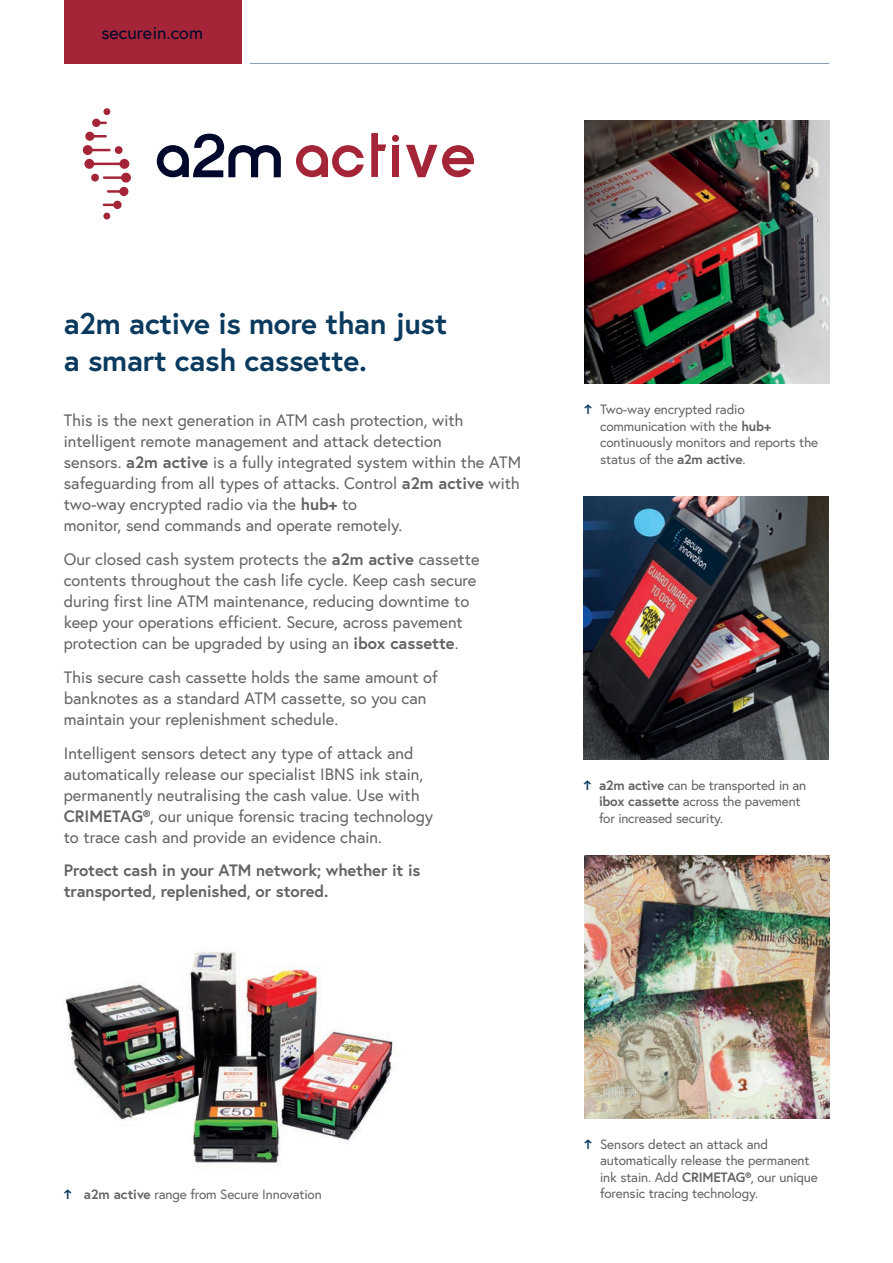
<style>
.page{position:relative;width:893px;height:1263px;background:#fff}
.page>*{position:absolute;margin:0;border:0;box-sizing:border-box;transform-origin:0 0}
.t1{font:700 30px/37.5px "Europa";letter-spacing:-.01em;color:#0a3a5e}
.t2{font:18px "Europa";color:#00092c}
.t3{font:16.5px/21px "Europa";color:#636366}
.t4{font:700 16.5px/21px "Europa";letter-spacing:-.005em;color:#636366}
.t5{font:13.5px/16.5px "Europa";letter-spacing:-.01em;color:#636366}
.s1{font-weight:700}
.s2{font-weight:700;color:#0a3a5e}
</style>
<div class="page">
<img style="left:62px;top:951px;width:334px;height:216px">
<hr style="left:250px;top:63px;width:579px;height:1px;background:#8699b4">
<img style="left:584px;top:121px;width:245px;height:263px">
<img style="left:583px;top:496px;width:245px;height:263px">
<img style="left:584px;top:855px;width:245px;height:264px">
<svg style="left:157px;top:134px;width:124px;height:43px"></svg>
<div style="left:103px;top:213px;width:7px;height:6px;background:#a52538;border-radius:50%"></div>
<div style="left:103px;top:108px;width:7px;height:7px;background:#a52538;border-radius:50%"></div>
<svg style="left:83px;top:119px;width:48px;height:90px"></svg>
<svg style="left:296px;top:145px;width:68px;height:32px"></svg>
<div style="left:392px;top:135px;width:7px;height:7px;background:#a52538;border-radius:50%"></div>
<div style="left:392px;top:145px;width:7px;height:32px;background:#a52538"></div>
<svg style="left:371px;top:133px;width:15px;height:44px"></svg>
<svg style="left:406px;top:145px;width:68px;height:32px"></svg>
<div style="left:64px;top:0;width:177px;height:64px;background:#a52538"></div>
<p class="t2" style="left:101px;top:21px;width:103px">securein.com</p>
<p class="t1" style="left:64px;top:304px;width:385px">a2m active is more than just a smart cash cassette.</p>
<p class="t3" style="left:64px;top:410px;width:459px">This is the next generation in ATM cash protection, with intelligent remote management and attack detection<br>sensors. <span class="s1">a2m active</span> is a fully integrated system within the ATM safeguarding from all types of attacks. Control <span class="s1">a2m active</span> with two-way encrypted radio via the <span class="s1">hub+</span> to<br>monitor, send commands and operate remotely.</p>
<p class="t3" style="left:64px;top:548px;width:417px">Our closed cash system protects the <span class="s1">a2m active</span> cassette contents throughout the cash life cycle. Keep cash secure during first line ATM maintenance, reducing downtime to keep your operations efficient. Secure, across pavement protection can be upgraded by using an <span class="s1">ibox cassette</span>.</p>
<p class="t3" style="left:64px;top:666px;width:376px">This secure cash cassette holds the same amount of banknotes as a standard ATM cassette, so you can maintain your replenishment schedule.</p>
<p class="t3" style="left:64px;top:742px;width:371px">Intelligent sensors detect any type of attack and automatically release our specialist IBNS ink stain, permanently neutralising the cash value. Use with <span class="s1">CRIMETAG®</span>, our unique forensic tracing technology to trace cash and provide an evidence chain.</p>
<p class="t4" style="left:64px;top:860px;width:358px">Protect cash in your ATM network; whether it is transported, replenished, or stored.</p>
<p class="t5" style="left:600px;top:401px;width:220px;text-indent:-16px"><span class="s2">↑</span> Two-way encrypted radio communication with the <span class="s1">hub+ </span>continuously monitors and reports the status of the <span class="s1">a2m active</span>.</p>
<p class="t5" style="left:599px;top:776px;width:209px;text-indent:-16px"><span class="s2">↑</span> <span class="s1">a2m active</span> can be transported in an <span class="s1">ibox cassette</span> across the pavement for increased security.</p>
<p class="t5" style="left:64px;top:1186px;width:259px"><span class="s2">↑</span> <span class="s1">a2m active</span> range from Secure Innovation</p>
<p class="t5" style="left:600px;top:1136px;width:219px;text-indent:-16px"><span class="s2">↑</span> Sensors detect an attack and automatically release the permanent ink stain. Add <span class="s1">CRIMETAG®</span>, our unique forensic tracing technology.</p>
</div>
